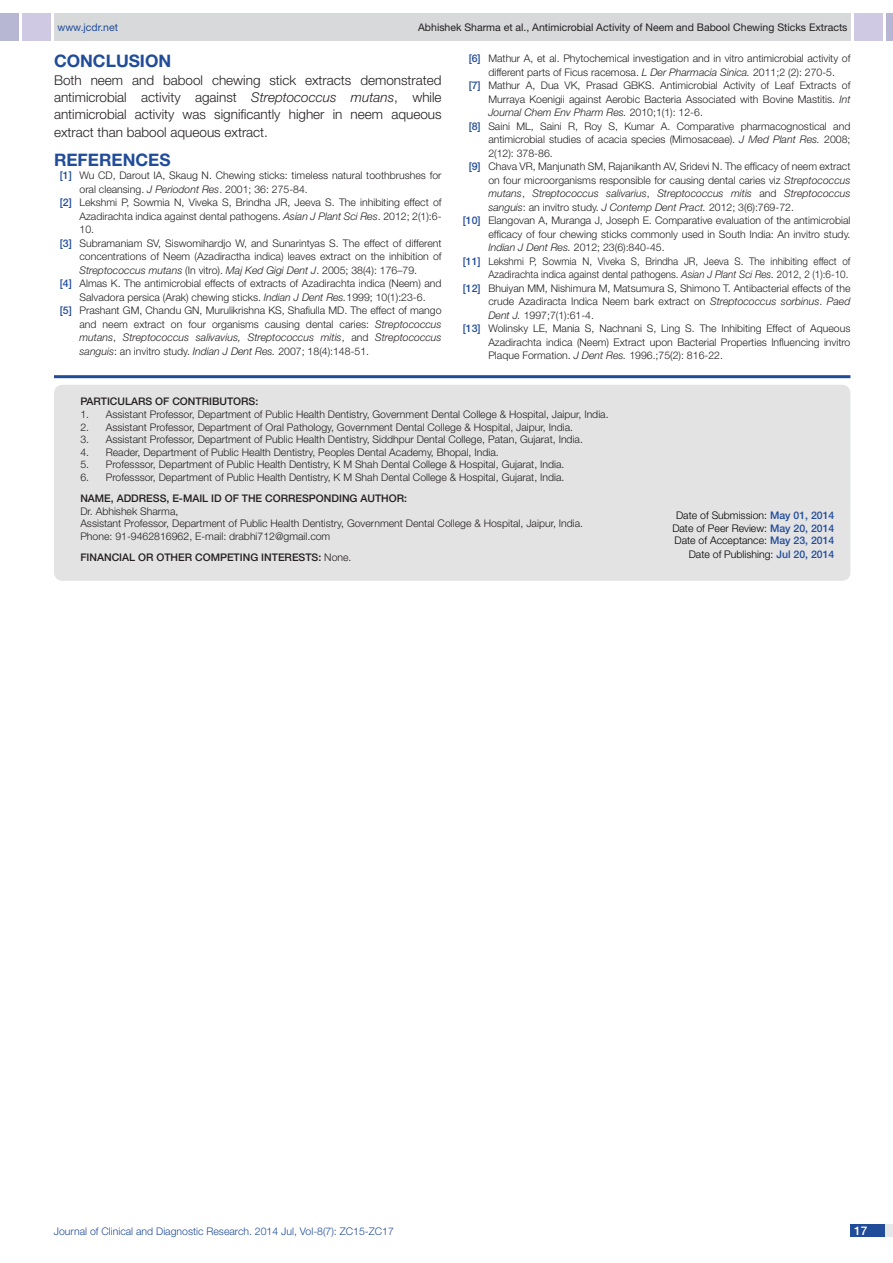
<style>
.page{position:relative;width:893px;height:1263px;background:#fff}
.page>*{position:absolute;margin:0;border:0;box-sizing:border-box;transform-origin:0 0}
.Level_1{font:700 17.25px "Helvetica Neue";color:#214c99}
.Body_text{font:300 13.5px/17.2px "Helvetica Neue";color:#231f20;text-align:justify}
.t1{font:500 12px "Helvetica Neue";color:#fff}
.con_particulars{font:300 10.5px "Helvetica Neue";color:#231f20}
.t2{font:italic 300 10.5px "Helvetica Neue";color:#231f20}
.con_particulars-2{font:300 10.5px "Helvetica Neue";color:#231f20;scale:.94 1}
.t3{font:300 10.5px/12.6px "Helvetica Neue";color:#000;text-align:center}
.t4{font:10.5px "Helvetica Neue";color:#231f20}
.con_particulars-3{font:500 10.5px "Helvetica Neue";color:#231f20}
.t5{font:300 10.5px "Helvetica Neue";color:#214c99}
.Body_text-2{font:500 10.5px "Helvetica Neue";color:#231f20}
.t6{font:10.5px "Helvetica Neue";color:#214c99}
.s1{font-style:italic}
.s2{font-weight:500;color:#214c99}
.s3{font-style:normal}
.s4{font-weight:300}
</style>
<div class="page">
<div style="left:54px;top:13px;width:796px;height:28px;background:#d8d9db"></div>
<div style="left:0;top:13px;width:19px;height:28px;background:#b7b7d4"></div>
<div style="left:22px;top:13px;width:29px;height:28px;background:#cfc9e3"></div>
<div style="left:886px;top:13px;width:7px;height:28px;background:#b7b7d4"></div>
<div style="left:854px;top:13px;width:29px;height:28px;background:#cfc9e3"></div>
<div style="left:850px;top:1224px;width:43px;height:13px;background:#e6e7e9"></div>
<div style="left:850px;top:1224px;width:35px;height:13px;background:#214c99"></div>
<hr style="left:54px;top:375px;width:796px;height:3px;background:#214c99">
<div style="left:54px;top:385px;width:796px;height:196px;background:#e3e3e4;border-radius:9px"></div>
<p class="t6" style="left:57px;top:21px;width:62px">www.jcdr.net</p>
<p class="t4" style="left:418px;top:21px;width:431px">Abhishek Sharma et al., Antimicrobial Activity of Neem and Babool Chewing Sticks Extracts</p>
<p class="Level_1" style="left:54px;top:51px;width:119px">CONCLUSION</p>
<p class="Body_text" style="left:54px;top:71px;width:389px">Both neem and babool chewing stick extracts demonstrated antimicrobial activity against <span class="s1">Streptococcus mutans</span>, while antimicrobial activity was significantly higher in neem aqueous extract than babool aqueous extract.</p>
<p class="Level_1" style="left:54px;top:149px;width:118px">REFERENCES</p>
<p class="con_particulars" style="left:60px;top:169px;width:383px"><span class="s2">[1]</span> Wu CD, Darout IA, Skaug N. Chewing sticks: timeless natural toothbrushes for</p>
<p class="con_particulars" style="left:80px;top:183px;width:230px">oral cleansing. <span class="s1">J Periodont Res</span>. 2001; 36: 275-84.</p>
<p class="con_particulars" style="left:60px;top:196px;width:383px"><span class="s2">[2]</span> Lekshmi P, Sowmia N, Viveka S, Brindha JR, Jeeva S. The inhibiting effect of</p>
<p class="con_particulars" style="left:80px;top:210px;width:364px">Azadirachta indica against dental pathogens. <span class="s1">Asian J Plant Sci Res</span>. 2012; 2(1):6-</p>
<p class="con_particulars" style="left:80px;top:223px;width:16px">10.</p>
<p class="con_particulars" style="left:60px;top:237px;width:383px"><span class="s2">[3]</span> Subramaniam SV, Siswomihardjo W, and Sunarintyas S. The effect of different</p>
<p class="con_particulars" style="left:80px;top:250px;width:364px">concentrations of Neem (Azadiractha indica) leaves extract on the inhibition of</p>
<p class="t2" style="left:80px;top:264px;width:339px">Streptococcus mutans <span class="s3">(In vitro).</span> Maj Ked Gigi Dent J<span class="s3">. 2005; 38(4): 176–79.</span></p>
<p class="con_particulars" style="left:60px;top:277px;width:383px"><span class="s2">[4]</span> Almas K. The antimicrobial effects of extracts of Azadirachta indica (Neem) and</p>
<p class="con_particulars" style="left:80px;top:291px;width:348px">Salvadora persica (Arak) chewing sticks. <span class="s1">Indian J Dent Res.</span>1999; 10(1):23-6.</p>
<p class="con_particulars" style="left:60px;top:304px;width:383px"><span class="s2">[5]</span> Prashant GM, Chandu GN, Murulikrishna KS, Shafiulla MD. The effect of mango</p>
<p class="con_particulars" style="left:80px;top:318px;width:364px">and neem extract on four organisms causing dental caries: <span class="s1">Streptococcus</span></p>
<p class="t2" style="left:80px;top:331px;width:364px">mutans<span class="s3">,</span> Streptococcus salivavius, Streptococcus mitis<span class="s3">, and</span> Streptococcus</p>
<p class="con_particulars" style="left:80px;top:345px;width:291px"><span class="s1">sanguis</span>: an invitro study. <span class="s1">Indian J Dent Res.</span> 2007; 18(4):148-51.</p>
<p class="con_particulars" style="left:469px;top:52px;width:383px"><span class="s2">[6]</span> Mathur A, et al. Phytochemical investigation and in vitro antimicrobial activity of</p>
<p class="con_particulars" style="left:488px;top:66px;width:348px">different parts of Ficus racemosa. <span class="s1">L Der Pharmacia Sinica.</span> 2011;2 (2): 270-5.</p>
<p class="con_particulars" style="left:469px;top:79px;width:383px"><span class="s2">[7]</span> Mathur A, Dua VK, Prasad GBKS. Antimicrobial Activity of Leaf Extracts of</p>
<p class="con_particulars" style="left:488px;top:93px;width:364px">Murraya Koenigii against Aerobic Bacteria Associated with Bovine Mastitis. <span class="s1">Int</span></p>
<p class="t2" style="left:488px;top:106px;width:216px">Journal Chem Env Pharm Res. <span class="s3">2010;1(1): 12-6.</span></p>
<p class="con_particulars" style="left:469px;top:120px;width:383px"><span class="s2">[8]</span> Saini ML, Saini R, Roy S, Kumar A. Comparative pharmacognostical and</p>
<p class="con_particulars" style="left:488px;top:133px;width:364px">antimicrobial studies of acacia species (Mimosaceae). <span class="s1">J Med Plant Res.</span> 2008;</p>
<p class="con_particulars" style="left:488px;top:147px;width:66px">2(12): 378-86.</p>
<p class="con_particulars" style="left:469px;top:160px;width:383px"><span class="s2">[9]</span> Chava VR, Manjunath SM, Rajanikanth AV, Sridevi N. The efficacy of neem extract</p>
<p class="con_particulars" style="left:488px;top:174px;width:364px">on four microorganisms responsible for causing dental caries viz <span class="s1">Streptococcus</span></p>
<p class="t2" style="left:488px;top:187px;width:364px">mutans<span class="s3">,</span> Streptococcus salivarius<span class="s3">,</span> Streptococcus mitis <span class="s3">and</span> Streptococcus</p>
<p class="con_particulars" style="left:488px;top:201px;width:307px"><span class="s1">sanguis</span>: an invitro study. <span class="s1">J Contemp Dent Pract.</span> 2012; 3(6):769-72.</p>
<p class="con_particulars" style="left:463px;top:214px;width:389px"><span class="s2">[10]</span> Elangovan A, Muranga J, Joseph E. Comparative evaluation of the antimicrobial</p>
<p class="con_particulars" style="left:488px;top:228px;width:364px">efficacy of four chewing sticks commonly used in South India: An invitro study.</p>
<p class="con_particulars" style="left:488px;top:241px;width:178px"><span class="s1">Indian J Dent Res.</span> 2012; 23(6):840-45.</p>
<p class="con_particulars-2" style="left:463px;top:255px;width:414px"><span class="s2">[11]</span> Lekshmi P, Sowmia N, Viveka S, Brindha JR, Jeeva S. The inhibiting effect of</p>
<p class="con_particulars-2" style="left:488px;top:268px;width:384px">Azadirachta indica against dental pathogens. <span class="s1">Asian J Plant Sci Res.</span> 2012, 2 (1):6-10.</p>
<p class="con_particulars" style="left:463px;top:282px;width:389px"><span class="s2">[12]</span> Bhuiyan MM, Nishimura M, Matsumura S, Shimono T. Antibacterial effects of the</p>
<p class="con_particulars" style="left:488px;top:295px;width:364px">crude Azadiracta Indica Neem bark extract on <span class="s1">Streptococcus sorbinus</span>. <span class="s1">Paed</span></p>
<p class="con_particulars" style="left:488px;top:309px;width:107px"><span class="s1">Dent J.</span> 1997;7(1):61-4.</p>
<p class="con_particulars" style="left:463px;top:322px;width:389px"><span class="s2">[13]</span> Wolinsky LE, Mania S, Nachnani S, Ling S. The Inhibiting Effect of Aqueous</p>
<p class="con_particulars" style="left:488px;top:336px;width:364px">Azadirachta indica (Neem) Extract upon Bacterial Properties Influencing invitro</p>
<p class="con_particulars" style="left:488px;top:349px;width:236px">Plaque Formation. <span class="s1">J Dent Res.</span> 1996.;75(2): 816-22.</p>
<p class="con_particulars-3" style="left:80px;top:395px;width:179px">PARTICULARS OF CONTRIBUTORS:</p>
<p class="con_particulars" style="left:80px;top:408px;width:530px">1. Assistant Professor, Department of Public Health Dentistry, Government Dental College &amp; Hospital, Jaipur, India.</p>
<p class="con_particulars" style="left:80px;top:420px;width:494px">2. Assistant Professor, Department of Oral Pathology, Government Dental College &amp; Hospital, Jaipur, India.</p>
<p class="con_particulars" style="left:80px;top:433px;width:504px">3. Assistant Professor, Department of Public Health Dentistry, Siddhpur Dental College, Patan, Gujarat, India.</p>
<p class="con_particulars" style="left:80px;top:446px;width:420px">4. Reader, Department of Public Health Dentistry, Peoples Dental Academy, Bhopal, India.</p>
<p class="con_particulars" style="left:80px;top:458px;width:486px">5. Professsor, Department of Public Health Dentistry, K M Shah Dental College &amp; Hospital, Gujarat, India.</p>
<p class="con_particulars" style="left:80px;top:471px;width:486px">6. Professsor, Department of Public Health Dentistry, K M Shah Dental College &amp; Hospital, Gujarat, India.</p>
<p class="con_particulars-3" style="left:80px;top:492px;width:328px">NAME, ADDRESS, E-MAIL ID OF THE CORRESPONDING AUTHOR:</p>
<p class="con_particulars" style="left:80px;top:505px;width:100px">Dr. Abhishek Sharma,</p>
<p class="con_particulars" style="left:80px;top:517px;width:504px">Assistant Professor, Department of Public Health Dentistry, Government Dental College &amp; Hospital, Jaipur, India.</p>
<p class="con_particulars" style="left:80px;top:530px;width:252px">Phone: 91-9462816962, E-mail: drabhi712@gmail.com</p>
<p class="Body_text-2" style="left:80px;top:551px;width:14px">FINANCIAL</p>
<p class="Body_text-2" style="left:138px;top:551px;width:215px">OR OTHER COMPETING INTERESTS: <span class="s4">None.</span></p>
<p class="t3" style="left:672px;top:509px;width:164px">Date of Submission: <span class="s2">MAY 01, 2014<br></span>Date of Peer Review: <span class="s2">MAY 20, 2014<br></span>Date of Acceptance: <span class="s2">MAY 23, 2014</span></p>
<p class="t3" style="left:689px;top:547px;width:147px">Date of Publishing: <span class="s2">JUL 20, 2014</span></p>
<p class="t5" style="left:54px;top:1225px;width:342px">Journal of Clinical and Diagnostic Research. 2014 Jul, Vol-8(7): ZC15-ZC17</p>
<p class="t1" style="left:854px;top:1223px;width:15px">17</p>
</div>
